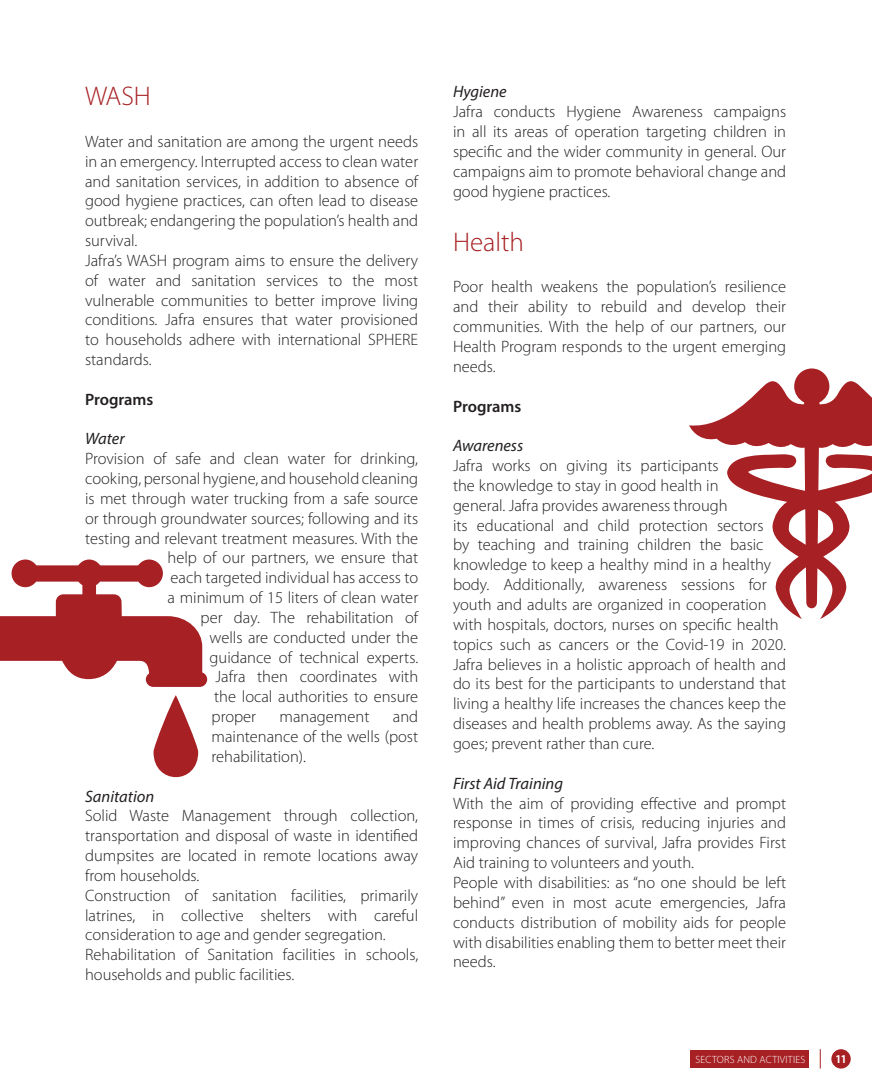
<style>
.page{position:relative;width:872px;height:1085px;background:#fff}
.page>*{position:absolute;margin:0;border:0;box-sizing:border-box;transform-origin:0 0}
.t1{font:300 27px "Myriad Pro";color:#a72024}
.t2{font:300 16.5px/19.8px "Myriad Pro";color:#231f20}
.t3{font:italic 16.5px "Myriad Pro";color:#231f20}
.t4{font:600 16.5px "Myriad Pro";letter-spacing:-.005em;color:#231f20}
.t5{font:700 condensed 12px "Myriad Pro";color:#fff}
.t6{font:300 10.5px "Myriad Pro";letter-spacing:.02em;color:#fff}
</style>
<div class="page">
<div style="left:831px;top:1048px;width:19px;height:20px;background:#a72024;border-radius:50%"></div>
<div style="left:690px;top:1049px;width:119px;height:18px;background:#a72024"></div>
<svg style="left:820px;top:1049px;width:1px;height:19px"></svg>
<svg style="left:0;top:559px;width:207px;height:219px"></svg>
<svg style="left:689px;top:368px;width:183px;height:251px"></svg>
<h1 class="t1" style="left:85px;top:81px;width:67px">WASH</h1>
<p class="t2" style="left:85px;top:132px;width:335px">Water and sanitation are among the urgent needs in an emergency. Interrupted access to clean water and sanitation services, in addition to absence of good hygiene practices, can often lead to disease outbreak; endangering the population’s health and survival.<br>Jafra’s WASH program aims to ensure the delivery of water and sanitation services to the most vulnerable communities to better improve living conditions. Jafra ensures that water provisioned to households adhere with international SPHERE standards.</p>
<p class="t4" style="left:85px;top:388px;width:70px">Programs</p>
<p class="t3" style="left:85px;top:428px;width:41px">Water</p>
<p class="t2" style="left:85px;top:449px;width:334px">Provision of safe and clean water for drinking,</p>
<p class="t2" style="left:85px;top:469px;width:335px">cooking, personal hygiene, and household cleaning</p>
<p class="t2" style="left:85px;top:488px;width:335px">is met through water trucking from a safe source</p>
<p class="t2" style="left:85px;top:508px;width:334px">or through groundwater sources; following and its</p>
<p class="t2" style="left:85px;top:528px;width:335px">testing and relevant treatment measures. With the</p>
<p class="t2" style="left:168px;top:548px;width:252px">help of our partners, we ensure that</p>
<p class="t2" style="left:171px;top:568px;width:249px">each targeted individual has access to</p>
<p class="t2" style="left:168px;top:588px;width:252px">a minimum of 15 liters of clean water</p>
<p class="t2" style="left:201px;top:607px;width:219px">per day. The rehabilitation of</p>
<p class="t2" style="left:210px;top:627px;width:210px">wells are conducted under the</p>
<p class="t2" style="left:210px;top:647px;width:210px">guidance of technical experts.</p>
<p class="t2" style="left:216px;top:667px;width:204px">Jafra then coordinates with</p>
<p class="t2" style="left:214px;top:687px;width:206px">the local authorities to ensure</p>
<p class="t2" style="left:212px;top:707px;width:46px">proper</p>
<p class="t2" style="left:280px;top:707px;width:91px">management</p>
<p class="t2" style="left:212px;top:707px;width:208px;text-align:justify;text-indent:181px">and maintenance of the wells (post rehabilitation).</p>
<p class="t3" style="left:85px;top:785px;width:71px">Sanitation</p>
<p class="t2" style="left:85px;top:806px;width:335px">Solid Waste Management through collection, transportation and disposal of waste in identified dumpsites are located in remote locations away from households.<br>Construction of sanitation facilities, primarily latrines, in collective shelters with careful consideration to age and gender segregation.<br>Rehabilitation of Sanitation facilities in schools, households and public facilities.</p>
<p class="t3" style="left:453px;top:82px;width:55px">Hygiene</p>
<p class="t2" style="left:453px;top:102px;width:335px;text-align:justify">Jafra conducts Hygiene Awareness campaigns in all its areas of operation targeting children in specific and the wider community in general. Our campaigns aim to promote behavioral change and good hygiene practices.</p>
<h1 class="t1" style="left:453px;top:227px;width:72px">Health</h1>
<p class="t2" style="left:453px;top:277px;width:335px;text-align:justify">Poor health weakens the population’s resilience and their ability to rebuild and develop their communities. With the help of our partners, our Health Program responds to the urgent emerging needs.</p>
<p class="t4" style="left:453px;top:395px;width:70px">Programs</p>
<p class="t3" style="left:453px;top:435px;width:72px">Awareness</p>
<p class="t2" style="left:453px;top:456px;width:335px">Jafra works on giving its participants<br>the knowledge to stay in good health in<br>general. Jafra provides awareness through<br>its educational and child protection sectors<br>by teaching and training children the basic knowledge to keep a healthy mind in a healthy body. Additionally, awareness sessions for youth and adults are organized in cooperation with hospitals, doctors, nurses on specific health topics such as cancers or the Covid-19 in 2020.<br>Jafra believes in a holistic approach of health and do its best for the participants to understand that living a healthy life increases the chances keep the diseases and health problems away. As the saying goes; prevent rather than cure.</p>
<p class="t3" style="left:453px;top:772px;width:112px">First Aid Training</p>
<p class="t2" style="left:453px;top:793px;width:335px">With the aim of providing effective and prompt response in times of crisis, reducing injuries and improving chances of survival, Jafra provides First Aid training to volunteers and youth.<br>People with disabilities: as “no one should be left behind” even in most acute emergencies, Jafra conducts distribution of mobility aids for people with disabilities enabling them to better meet their needs.</p>
<p class="t6" style="left:695px;top:1053px;width:112px">SECTORS AND ACTIVITIES</p>
<p class="t5" style="left:836px;top:1050px;width:12px">11</p>
</div>
